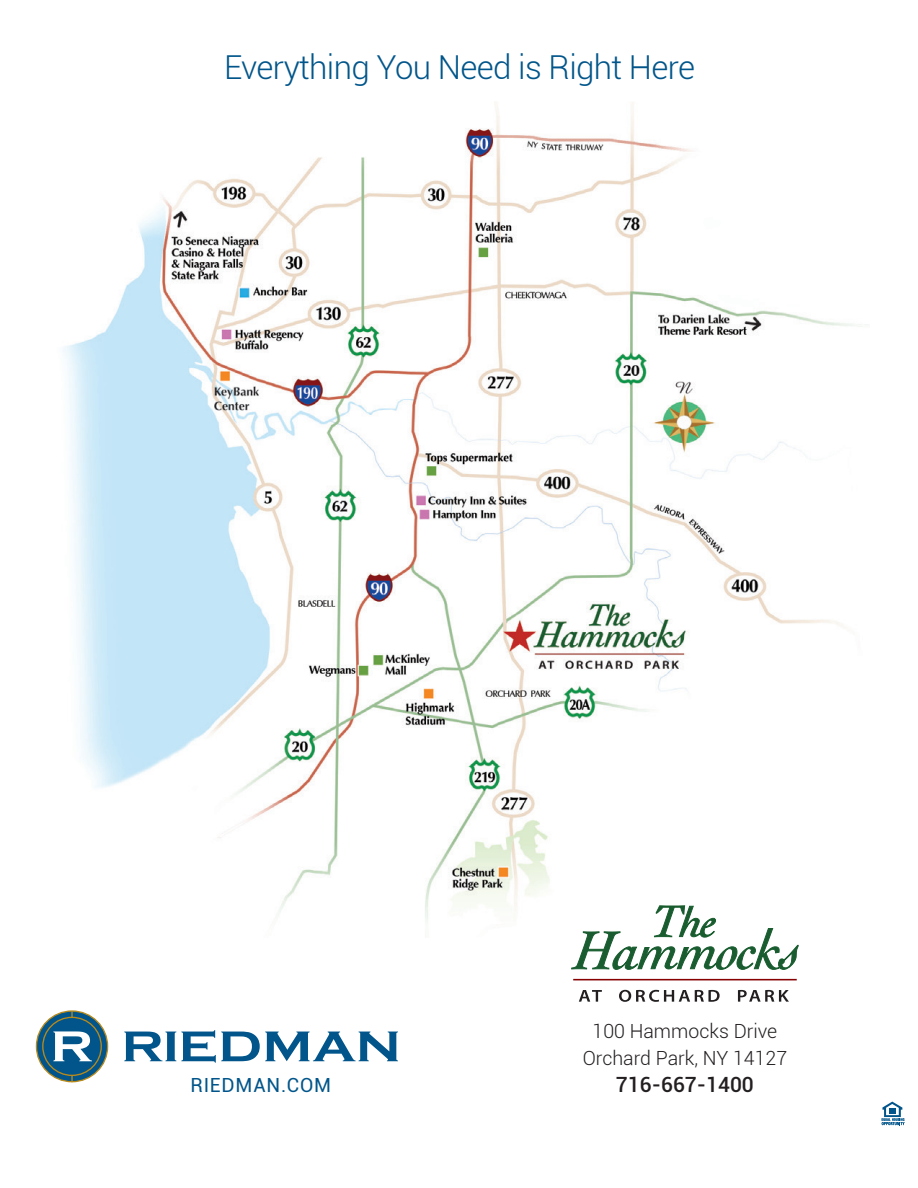
<style>
.page{position:relative;width:918px;height:1188px;background:#fff}
.page>*{position:absolute;margin:0;border:0;box-sizing:border-box;transform-origin:0 0}
.t1{font:300 33px "Roboto";letter-spacing:-.02em;color:#01558a}
.t2{font:500 21px "Roboto";color:#231f20}
.t3{font:300 19.5px/27px "Roboto";color:#231f20;text-align:center}
.t4{font:19.5px "Roboto";letter-spacing:.04em;color:#01558a}
</style>
<div class="page">
<img style="left:63px;top:103px;width:804px;height:819px">
<svg style="left:882px;top:1102px;width:22px;height:23px"></svg>
<svg style="left:124px;top:1030px;width:274px;height:33px"></svg>
<svg style="left:36px;top:1011px;width:72px;height:71px;background:#185b7d"></svg>
<div style="left:36px;top:1010px;width:72px;height:72px;border:1px solid #b7891c;border-radius:50%"></div>
<div style="left:42px;top:1017px;width:60px;height:59px;border:1px solid #b7891c;border-radius:50%"></div>
<svg style="left:71px;top:1011px;width:2px;height:7px"></svg>
<svg style="left:71px;top:1076px;width:2px;height:6px"></svg>
<svg style="left:53px;top:1031px;width:39px;height:30px"></svg>
<svg style="left:571px;top:905px;width:228px;height:65px"></svg>
<svg style="left:579px;top:990px;width:23px;height:12px"></svg>
<svg style="left:619px;top:990px;width:101px;height:12px"></svg>
<svg style="left:738px;top:990px;width:51px;height:12px"></svg>
<hr style="left:573px;top:979px;width:224px;height:1px;background:#860101">
<h1 class="t1" style="left:224px;top:44px;width:473px">Everything You Need is Right Here</h1>
<p class="t4" style="left:190px;top:1072px;width:142px">RIEDMAN.COM</p>
<p class="t3" style="left:583px;top:1017px;width:206px">100 Hammocks Drive<br>Orchard Park, NY 14127</p>
<p class="t2" style="left:616px;top:1070px;width:139px">716-667-1400</p>
</div>
